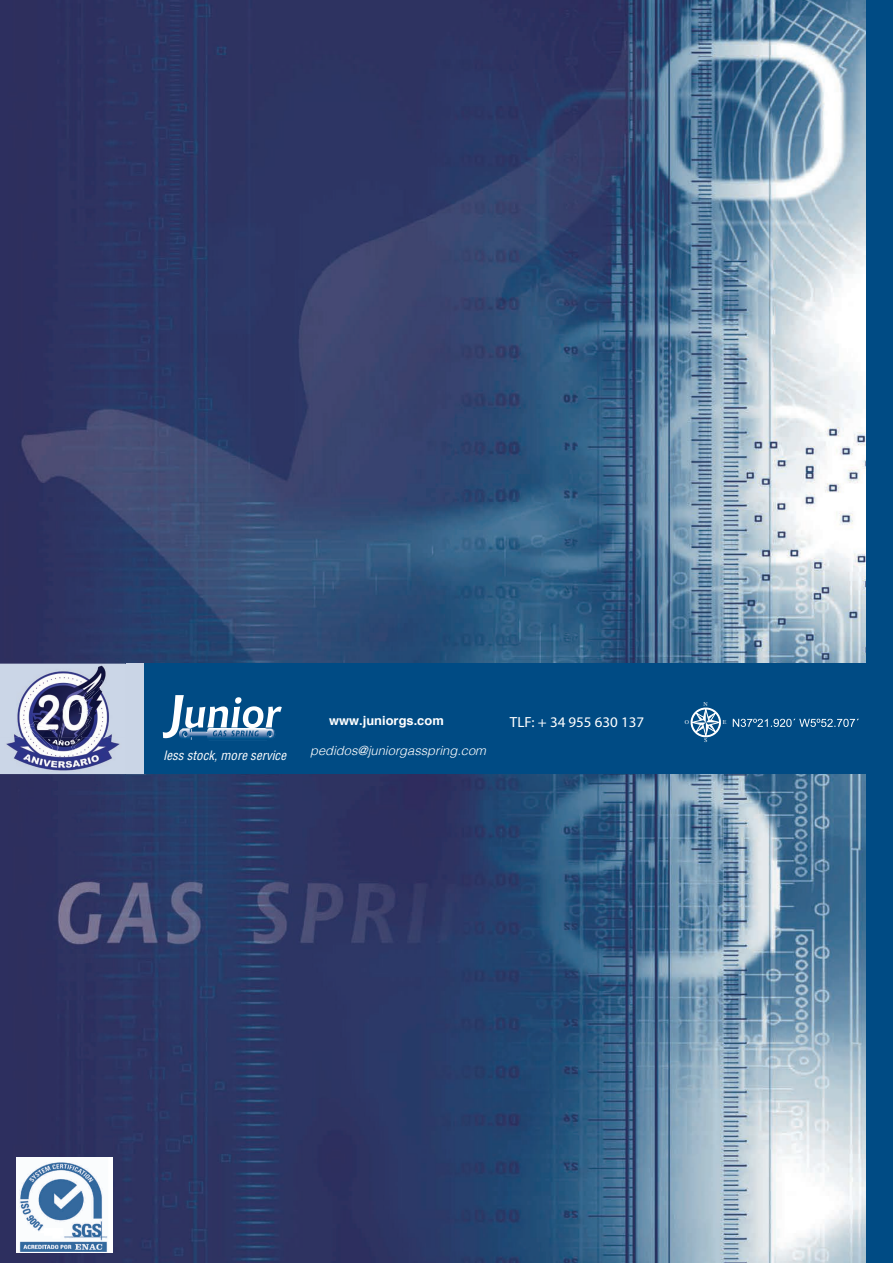
<style>
.page{position:relative;width:893px;height:1263px;background:#fff}
.page>*{position:absolute;margin:0;border:0;box-sizing:border-box;transform-origin:0 0}
.t1{font:14.7px "Myriad Pro";color:#fff}
.t2{font:italic 300 12.6px "Helvetica";color:#fff}
.t3{font:italic condensed 12.6px "Helvetica LT Std";color:#fff}
.t4{font:700 12.6px "Helvetica";color:#fff}
.t5{font:5.85px "Times";color:#fff}
</style>
<div class="page">
<img style="left:0;top:0;width:866px;height:1263px">
<div style="left:0;top:664px;width:146px;height:110px;background:#cad5e6"></div>
<div style="left:145px;top:664px;width:748px;height:110px;background:#004b84"></div>
<svg style="left:163px;top:695px;width:119px;height:43px"></svg>
<img style="left:17px;top:1158px;width:95px;height:95px">
<svg style="left:733px;top:719px;width:126px;height:8px"></svg>
<svg style="left:690px;top:707px;width:31px;height:31px"></svg>
<div style="left:866px;top:0;width:27px;height:1263px;background:#004b84"></div>
<img style="left:0;top:659px;width:125px;height:164px">
<img style="left:57px;top:680px;width:46px;height:76px">
<img style="left:24px;top:721px;width:32px;height:32px">
<p class="t4" style="left:329px;top:711px;width:116px">www.juniorgs.com</p>
<p class="t3" style="left:164px;top:748px;width:124px">less stock, more service</p>
<p class="t2" style="left:310px;top:740px;width:177px">pedidos@juniorgasspring.com</p>
<p class="t5" style="left:704px;top:699px;width:6px">N</p>
<p class="t5" style="left:704px;top:735px;width:5px">S</p>
<p class="t1" style="left:510px;top:713px;width:136px">TLF: + 34 955 630 137</p>
<p class="t5" style="left:685px;top:716px;width:6px">O</p>
<p class="t5" style="left:723px;top:716px;width:5px">E</p>
</div>
